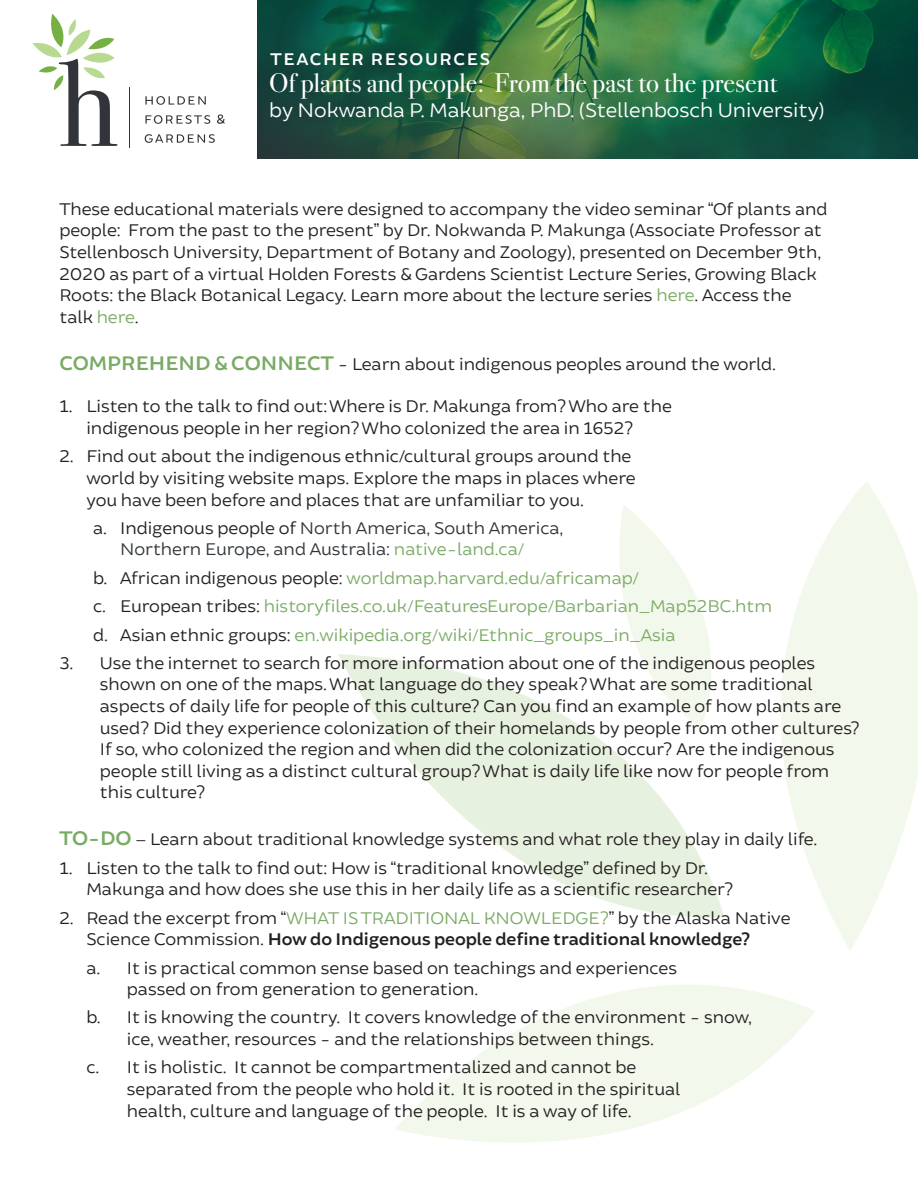
<style>
.page{position:relative;width:918px;height:1188px;background:#fff}
.page>*{position:absolute;margin:0;border:0;box-sizing:border-box;transform-origin:0 0}
.t1{font:27px "Bodoni Svntytwo ITC Std";color:#fff}
.t2{font:21px "Brocha";color:#fff}
.t3{font:18px/21.6px "Brocha";color:#231f20}
.t4{font:18px "Brocha";color:#7aab65}
.t5{font:18px/21.6px "Brocha";color:#303539}
.t6{font:600 18px "Brocha";letter-spacing:.09em;color:#fff}
.s1{color:#7aab65}
.s2{font-weight:600;font-size:21px;color:#7aab65}
.s3{color:#231f20}
.s4{font-weight:600}
</style>
<div class="page">
<svg style="left:338px;top:654px;width:347px;height:247px;fill:#e7f1df"></svg>
<svg style="left:685px;top:481px;width:233px;height:469px;fill:#f2f8ec"></svg>
<svg style="left:395px;top:901px;width:420px;height:242px"></svg>
<svg style="left:593px;top:505px;width:161px;height:223px"></svg>
<svg style="left:145px;top:96px;width:61px;height:9px"></svg>
<svg style="left:145px;top:115px;width:65px;height:9px"></svg>
<svg style="left:217px;top:114px;width:8px;height:10px"></svg>
<svg style="left:145px;top:134px;width:70px;height:9px"></svg>
<hr style="left:130px;top:87px;width:1px;height:61px;background:#313539">
<svg style="left:32px;top:14px;width:85px;height:132px"></svg>
<svg style="left:258px;top:0;width:660px;height:159px;background:#226341"></svg>
<p class="t6" style="left:271px;top:48px;width:221px">TEACHER RESOURCES</p>
<p class="t1" style="left:269px;top:66px;width:510px">Of plants and people: From the past to the present</p>
<p class="t2" style="left:269px;top:97px;width:557px">by Nokwanda P. Makunga, PhD. (Stellenbosch University)</p>
<p class="t3" style="left:59px;top:198px;width:770px">These educational materials were designed to accompany the video seminar “Of plants and people: From the past to the present” by Dr. Nokwanda P. Makunga (Associate Professor at Stellenbosch University, Department of Botany and Zoology), presented on December 9th, 2020 as part of a virtual Holden Forests &amp; Gardens Scientist Lecture Series, Growing Black Roots: the Black Botanical Legacy. Learn more about the lecture series <span class="s1">here</span>. Access the talk <span class="s1">here</span>.</p>
<p class="t3" style="left:59px;top:353px;width:718px"><span class="s2">COMPREHEND &amp; CONNECT</span> - Learn about indigenous peoples around the world.</p>
<p class="t3" style="left:86px;top:396px;width:587px;text-indent:-27px">1. Listen to the talk to find out: Where is Dr. Makunga from? Who are the indigenous people in her region? Who colonized the area in 1652?</p>
<p class="t3" style="left:86px;top:446px;width:551px;text-indent:-27px">2. Find out about the indigenous ethnic/cultural groups around the world by visiting website maps. Explore the maps in places where you have been before and places that are unfamiliar to you.</p>
<p class="t5" style="left:120px;top:517px;width:445px;text-indent:-27px"><span class="s3">a. Indigenous people of</span> North America, South America,<br>Northern Europe, and Australia: <span class="s1">native-land.ca/</span></p>
<p class="t4" style="left:93px;top:567px;width:548px"><span class="s3">b. African indigenous people:</span> worldmap.harvard.edu/africamap/</p>
<p class="t4" style="left:93px;top:596px;width:681px"><span class="s3">c. European tribes:</span> historyfiles.co.uk/FeaturesEurope/Barbarian_Map52BC.htm</p>
<p class="t4" style="left:93px;top:624px;width:584px"><span class="s3">d. Asian ethnic groups:</span> en.wikipedia.org/wiki/Ethnic_groups_in_Asia</p>
<p class="t3" style="left:100px;top:652px;width:761px;text-indent:-40px">3. Use the internet to search for more information about one of the indigenous peoples shown on one of the maps. What language do they speak? What are some traditional aspects of daily life for people of this culture? Can you find an example of how plants are used? Did they experience colonization of their homelands by people from other cultures?<br>If so, who colonized the region and when did the colonization occur? Are the indigenous people still living as a distinct cultural group? What is daily life like now for people from this culture?</p>
<p class="t3" style="left:59px;top:829px;width:760px"><span class="s2">TO-DO</span> – Learn about traditional knowledge systems and what role they play in daily life.</p>
<p class="t3" style="left:86px;top:857px;width:649px;text-indent:-27px">1. Listen to the talk to find out: How is “traditional knowledge” defined by Dr.<br>Makunga and how does she use this in her daily life as a scientific researcher?</p>
<p class="t3" style="left:86px;top:907px;width:706px;text-indent:-27px">2. Read the excerpt from “<span class="s1">WHAT IS TRADITIONAL KNOWLEDGE?</span>” by the Alaska Native<br>Science Commission. <span class="s4">How do Indigenous people define traditional knowledge?</span></p>
<p class="t3" style="left:127px;top:957px;width:552px;text-indent:-40px">a. It is practical common sense based on teachings and experiences passed on from generation to generation.</p>
<p class="t3" style="left:127px;top:1007px;width:627px;text-indent:-40px">b. It is knowing the country. It covers knowledge of the environment - snow, ice, weather, resources - and the relationships between things.</p>
<p class="t3" style="left:127px;top:1057px;width:555px;text-indent:-40px">c. It is holistic. It cannot be compartmentalized and cannot be separated from the people who hold it. It is rooted in the spiritual health, culture and language of the people. It is a way of life.</p>
</div>
